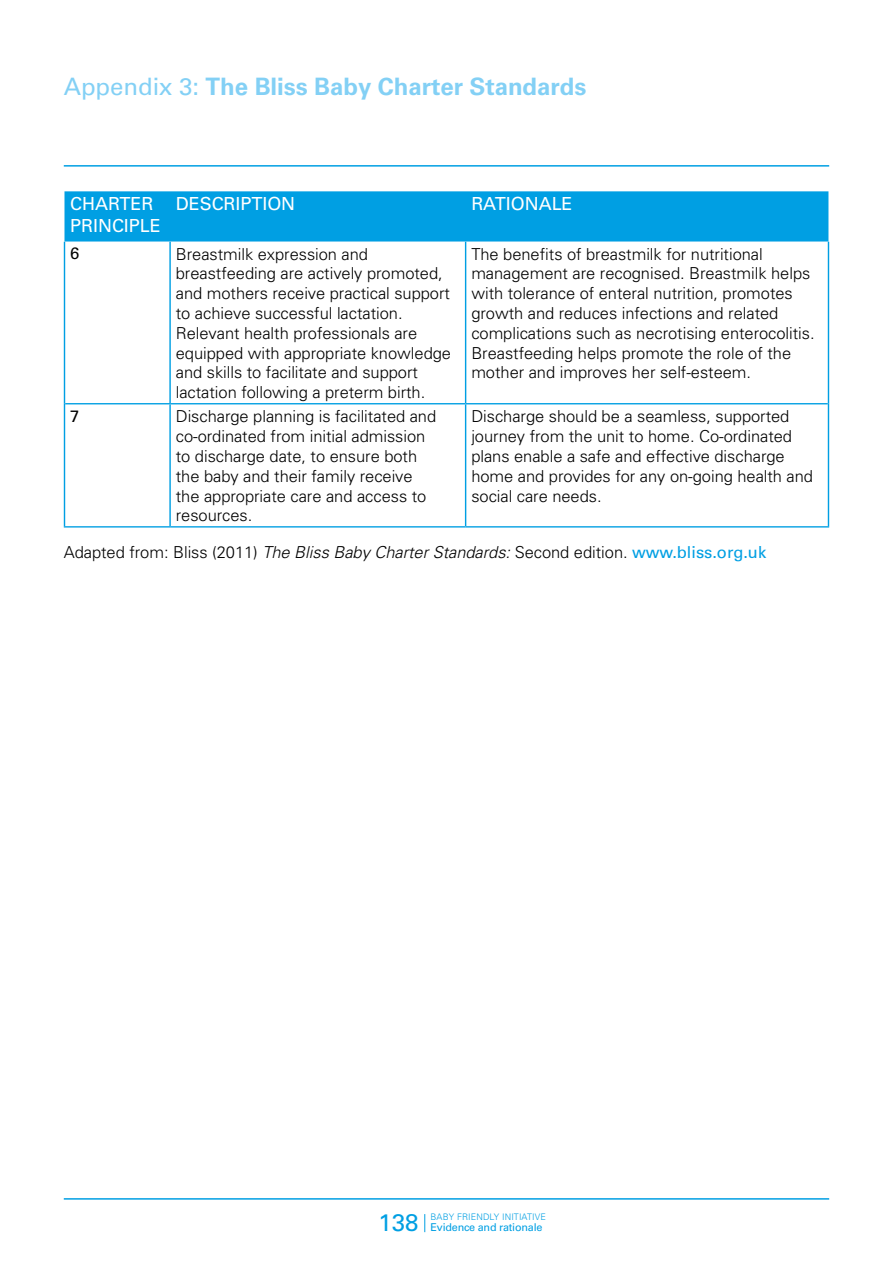
<style>
.page{position:relative;width:893px;height:1263px;background:#fff}
.page>*{position:absolute;margin:0;border:0;box-sizing:border-box;transform-origin:0 0}
.top{font:700 24px "Univers";letter-spacing:-.005em;color:#83d0f5}
.t1{font:24px "Univers";color:#009fe3}
.tablehead{font:18px/21.6px "Univers";letter-spacing:-.005em;color:#fff}
.t2{font:300 16.5px/19.8px "Univers";letter-spacing:-.005em;color:#000}
.t3{font:16.5px "Univers";color:#000}
.t4{font:10.8px "Univers";letter-spacing:-.02em;color:#009fe3}
.t5{font:300 9px "Univers";letter-spacing:.01em;color:#009fe3}
.s1{font-weight:400}
.s2{font-style:italic}
.s3{font-weight:400;color:#009fe3}
</style>
<div class="page">
<hr style="left:64px;top:165px;width:765px;height:2px;background:#009fe3">
<svg style="left:424px;top:1214px;width:1px;height:18px"></svg>
<hr style="left:64px;top:1198px;width:765px;height:1px;background:#009fe3">
<div style="left:64px;top:191px;width:764px;height:51px;background:#009fe3"></div>
<svg style="left:65px;top:242px;width:763px;height:284px"></svg>
<hr style="left:64px;top:242px;width:1px;height:162px;background:#009fe3">
<hr style="left:169px;top:242px;width:2px;height:161px;background:#009fe3">
<hr style="left:465px;top:242px;width:1px;height:161px;background:#009fe3">
<hr style="left:828px;top:242px;width:1px;height:162px;background:#009fe3">
<hr style="left:64px;top:404px;width:1px;height:122px;background:#009fe3">
<hr style="left:169px;top:404px;width:2px;height:122px;background:#009fe3">
<hr style="left:465px;top:404px;width:1px;height:122px;background:#009fe3">
<hr style="left:828px;top:404px;width:1px;height:122px;background:#009fe3">
<hr style="left:65px;top:403px;width:105px;height:1px;background:#009fe3">
<hr style="left:170px;top:403px;width:296px;height:1px;background:#009fe3">
<hr style="left:466px;top:403px;width:362px;height:1px;background:#009fe3">
<hr style="left:64px;top:526px;width:106px;height:1px;background:#009fe3">
<hr style="left:170px;top:526px;width:296px;height:1px;background:#009fe3">
<hr style="left:466px;top:526px;width:363px;height:1px;background:#009fe3">
<p class="top" style="left:64px;top:72px;width:524px"><span class="s1">Appendix 3:</span> The Bliss Baby Charter Standards</p>
<p class="tablehead" style="left:70px;top:193px;width:92px">CHARTER<br>PRINCIPLE</p>
<p class="tablehead" style="left:176px;top:193px;width:121px">DESCRIPTION</p>
<p class="tablehead" style="left:471px;top:193px;width:103px">RATIONALE</p>
<p class="t3" style="left:70px;top:243px;width:11px">6</p>
<p class="t2" style="left:176px;top:244px;width:277px">Breastmilk expression and breastfeeding are actively promoted, and mothers receive practical support to achieve successful lactation.<br>Relevant health professionals are equipped with appropriate knowledge and skills to facilitate and support lactation following a preterm birth.</p>
<p class="t2" style="left:471px;top:244px;width:345px">The benefits of breastmilk for nutritional management are recognised. Breastmilk helps with tolerance of enteral nutrition, promotes growth and reduces infections and related complications such as necrotising enterocolitis.<br>Breastfeeding helps promote the role of the mother and improves her self-esteem.</p>
<p class="t3" style="left:70px;top:406px;width:11px">7</p>
<p class="t2" style="left:176px;top:407px;width:262px">Discharge planning is facilitated and co-ordinated from initial admission to discharge date, to ensure both the baby and their family receive the appropriate care and access to resources.</p>
<p class="t2" style="left:471px;top:407px;width:343px">Discharge should be a seamless, supported journey from the unit to home. Co-ordinated plans enable a safe and effective discharge home and provides for any on-going health and social care needs.</p>
<p class="t2" style="left:64px;top:542px;width:704px">Adapted from: Bliss (2011) <span class="s2">The Bliss Baby Charter Standards:</span> Second edition. <span class="s3">www.bliss.org.uk</span></p>
<p class="t5" style="left:431px;top:1211px;width:117px">BABY FRIENDLY INITIATIVE</p>
<h1 class="t1" style="left:379px;top:1208px;width:42px">138</h1>
<p class="t4" style="left:431px;top:1220px;width:113px">Evidence and rationale</p>
</div>
